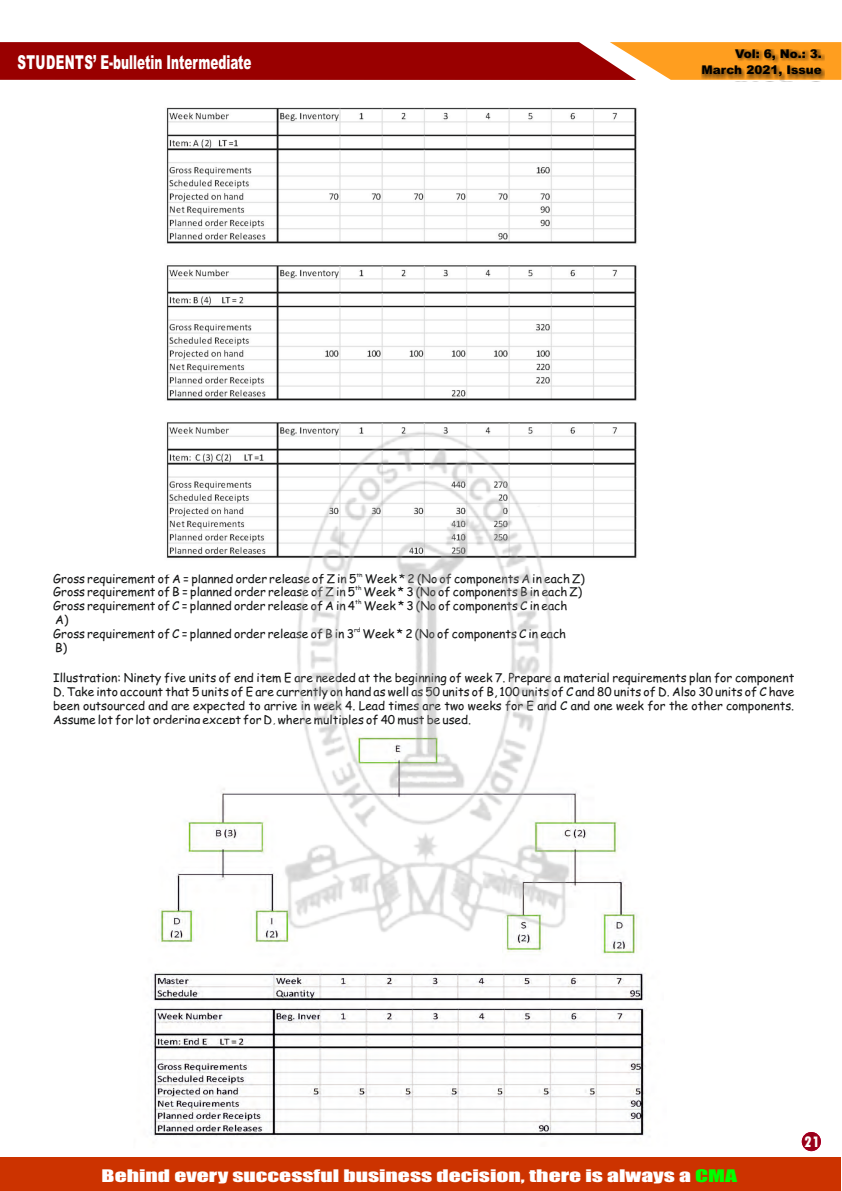
<style>
.page{position:relative;width:842px;height:1191px;background:#fff}
.page>*{position:absolute;margin:0;border:0;box-sizing:border-box;transform-origin:0 0}
.t1{font:900 19.2px "Arial";color:#fff;scale:.63 1}
.t2{font:16px "Impact";color:#fff;scale:1.48 1}
.t3{font:800 condensed 16px "Tw Cen";color:#fff}
.t4{font:12px/13.8px "Comic Sans MS";color:#151616}
.t5{font:900 12px/16.9px "Arial";color:#000;text-align:right}
.t6{font:6px "Comic Sans MS";color:#151616}
.s1{color:#0f0}
</style>
<div class="page">
<svg style="left:0;top:42px;width:841px;height:38px;background:#ab2110"></svg>
<div style="left:0;top:1157px;width:841px;height:34px;background:#c30"></div>
<div style="left:802px;top:1132px;width:19px;height:19px;background:#99001a;border-radius:50%"></div>
<img style="left:166px;top:107px;width:471px;height:451px">
<img style="left:151px;top:788px;width:499px;height:349px">
<img style="left:261px;top:397px;width:315px;height:573px">
<div style="left:701px;top:49px;width:123px;height:32px;background:#000;opacity:.49"></div>
<h1 class="t1" style="left:17px;top:56px;width:373px">STUDENTS’ E-bulletin Intermediate</h1>
<p class="t5" style="left:702px;top:46px;width:122px">Vol: 6, No.: 3.<br>March 2021, Issue</p>
<p class="t6" style="left:356px;top:572px;width:8px">th</p>
<p class="t4" style="left:53px;top:572px;width:533px">Gross requirement of A = planned order release of Z in 5 Week * 2 (No of components A in each Z)</p>
<p class="t6" style="left:355px;top:585px;width:8px">th</p>
<p class="t4" style="left:53px;top:586px;width:531px">Gross requirement of B = planned order release of Z in 5 Week * 3 (No of components B in each Z)</p>
<p class="t6" style="left:355px;top:599px;width:8px">th</p>
<p class="t4" style="left:53px;top:600px;width:516px">Gross requirement of C = planned order release of A in 4 Week * 3 (No of components C in each<br>A)</p>
<p class="t6" style="left:354px;top:627px;width:8px">rd</p>
<p class="t4" style="left:53px;top:627px;width:514px">Gross requirement of C = planned order release of B in 3 Week * 2 (No of components C in each<br>B)</p>
<p class="t4" style="left:53px;top:672px;width:743px;text-align:justify">Illustration: Ninety five units of end item E are needed at the beginning of week 7. Prepare a material requirements plan for component D. Take into account that 5 units of E are currently on hand as well as 50 units of B, 100 units of C and 80 units of D. Also 30 units of C have been outsourced and are expected to arrive in week 4. Lead times are two weeks for E and C and one week for the other components.<br>Assume lot for lot ordering except for D, where multiples of 40 must be used.</p>
<h2 class="t2" style="left:102px;top:1169px;width:431px">Behind every successful business decision, there is always a <span class="s1">CMA</span></h2>
<h2 class="t3" style="left:802px;top:1136px;width:19px">33i 2133</h2>
</div>
